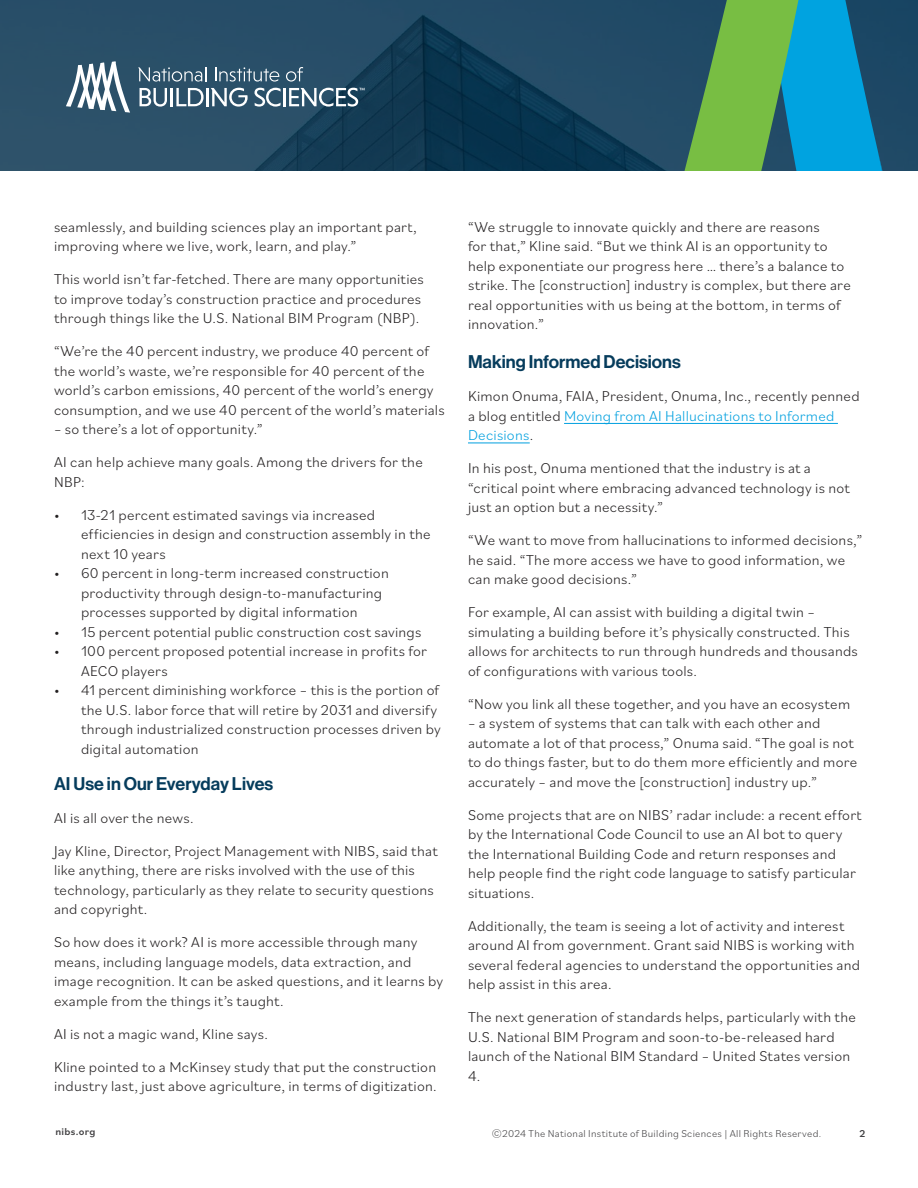
<style>
.page{position:relative;width:918px;height:1188px;background:#fff}
.page>*{position:absolute;margin:0;border:0;box-sizing:border-box;transform-origin:0 0}
.t1{font:18px "N Haas Grotesk DS Pro 65 Md";color:#063c5c}
.t2{font:300 15px/19.5px "Bilo";letter-spacing:.015em;color:#221f20}
.t3{font:300 10.5px "Bilo";letter-spacing:.03em;color:#414042}
.t4{font:500 10.5px "Bilo";letter-spacing:.025em;color:#414042}
.s1{color:#00a0df}
</style>
<div class="page">
<svg style="left:0;top:0;width:616px;height:171px;background:#1f4660"></svg>
<svg style="left:616px;top:0;width:302px;height:171px;background:#2d7b7b"></svg>
<svg style="left:138px;top:67px;width:69px;height:15px"></svg>
<svg style="left:215px;top:67px;width:64px;height:15px"></svg>
<svg style="left:286px;top:67px;width:17px;height:15px"></svg>
<svg style="left:140px;top:88px;width:27px;height:19px"></svg>
<hr style="left:170px;top:88px;width:3px;height:18px;background:#fff">
<svg style="left:176px;top:88px;width:72px;height:19px"></svg>
<svg style="left:255px;top:88px;width:26px;height:19px"></svg>
<hr style="left:283px;top:88px;width:3px;height:18px;background:#fff">
<svg style="left:289px;top:88px;width:75px;height:19px"></svg>
<svg style="left:66px;top:62px;width:64px;height:51px"></svg>
<hr style="left:564px;top:423px;width:274px;height:1px;background:#00a0df">
<hr style="left:468px;top:443px;width:62px;height:1px;background:#00a0df">
<p class="t2" style="left:54px;top:216px;width:364px">seamlessly, and building sciences play an important part, improving where we live, work, learn, and play.”</p>
<p class="t2" style="left:54px;top:269px;width:371px">This world isn’t far-fetched. There are many opportunities to improve today’s construction practice and procedures through things like the U.S. National BIM Program (NBP).</p>
<p class="t2" style="left:54px;top:341px;width:392px">“We’re the 40 percent industry, we produce 40 percent of the world’s waste, we’re responsible for 40 percent of the world’s carbon emissions, 40 percent of the world’s energy consumption, and we use 40 percent of the world’s materials</p>
<p class="t2" style="left:54px;top:419px;width:210px">– so there’s a lot of opportunity.”</p>
<p class="t2" style="left:54px;top:452px;width:370px">AI can help achieve many goals. Among the drivers for the<br>NBP:</p>
<p class="t2" style="left:81px;top:504px;width:351px;text-indent:-27px">• 13-21 percent estimated savings via increased efficiencies in design and construction assembly in the next 10 years</p>
<p class="t2" style="left:81px;top:563px;width:309px;text-indent:-27px">• 60 percent in long-term increased construction productivity through design-to-manufacturing processes supported by digital information</p>
<p class="t2" style="left:54px;top:621px;width:369px">• 15 percent potential public construction cost savings</p>
<p class="t2" style="left:81px;top:641px;width:347px;text-indent:-27px">• 100 percent proposed potential increase in profits for<br>AECO players</p>
<p class="t2" style="left:81px;top:680px;width:361px;text-indent:-27px">• 41 percent diminishing workforce – this is the portion of the U.S. labor force that will retire by 2031 and diversify through industrialized construction processes driven by digital automation</p>
<p class="t1" style="left:54px;top:773px;width:221px">AI Use in Our Everyday Lives</p>
<p class="t2" style="left:54px;top:807px;width:141px">AI is all over the news.</p>
<p class="t2" style="left:54px;top:840px;width:385px">Jay Kline, Director, Project Management with NIBS, said that like anything, there are risks involved with the use of this technology, particularly as they relate to security questions and copyright.</p>
<p class="t2" style="left:54px;top:932px;width:391px">So how does it work? AI is more accessible through many means, including language models, data extraction, and image recognition. It can be asked questions, and it learns by example from the things it’s taught.</p>
<p class="t2" style="left:54px;top:1023px;width:215px">AI is not a magic wand, Kline says.</p>
<p class="t2" style="left:54px;top:1056px;width:384px">Kline pointed to a McKinsey study that put the construction industry last, just above agriculture, in terms of digitization.</p>
<p class="t2" style="left:468px;top:216px;width:384px">“We struggle to innovate quickly and there are reasons<br>for that,” Kline said. “But we think AI is an opportunity to help exponentiate our progress here … there’s a balance to strike. The [construction] industry is complex, but there are real opportunities with us being at the bottom, in terms of innovation.”</p>
<p class="t1" style="left:468px;top:351px;width:214px">Making Informed Decisions</p>
<p class="t2" style="left:468px;top:386px;width:393px">Kimon Onuma, FAIA, President, Onuma, Inc., recently penned a blog entitled <span class="s1">Moving from AI Hallucinations to Informed<br>Decisions</span>.</p>
<p class="t2" style="left:468px;top:458px;width:383px">In his post, Onuma mentioned that the industry is at a “critical point where embracing advanced technology is not just an option but a necessity.”</p>
<p class="t2" style="left:468px;top:530px;width:396px">“We want to move from hallucinations to informed decisions,” he said. “The more access we have to good information, we can make good decisions.”</p>
<p class="t2" style="left:468px;top:602px;width:391px">For example, AI can assist with building a digital twin – simulating a building before it’s physically constructed. This allows for architects to run through hundreds and thousands of configurations with various tools.</p>
<p class="t2" style="left:468px;top:693px;width:384px">“Now you link all these together, and you have an ecosystem</p>
<p class="t2" style="left:468px;top:713px;width:391px">– a system of systems that can talk with each other and automate a lot of that process,” Onuma said. “The goal is not to do things faster, but to do them more efficiently and more accurately – and move the [construction] industry up.”</p>
<p class="t2" style="left:468px;top:804px;width:395px">Some projects that are on NIBS’ radar include: a recent effort by the International Code Council to use an AI bot to query the International Building Code and return responses and help people find the right code language to satisfy particular situations.</p>
<p class="t2" style="left:468px;top:915px;width:394px">Additionally, the team is seeing a lot of activity and interest around AI from government. Grant said NIBS is working with several federal agencies to understand the opportunities and help assist in this area.</p>
<p class="t2" style="left:468px;top:1007px;width:390px">The next generation of standards helps, particularly with the U.S. National BIM Program and soon-to-be-released hard launch of the National BIM Standard – United States version 4.</p>
<p class="t4" style="left:56px;top:1125px;width:41px">nibs.org</p>
<p class="t3" style="left:492px;top:1126px;width:331px">©2024 The National Institute of Building Sciences | All Rights Reserved.</p>
<p class="t4" style="left:859px;top:1126px;width:8px">2</p>
</div>
